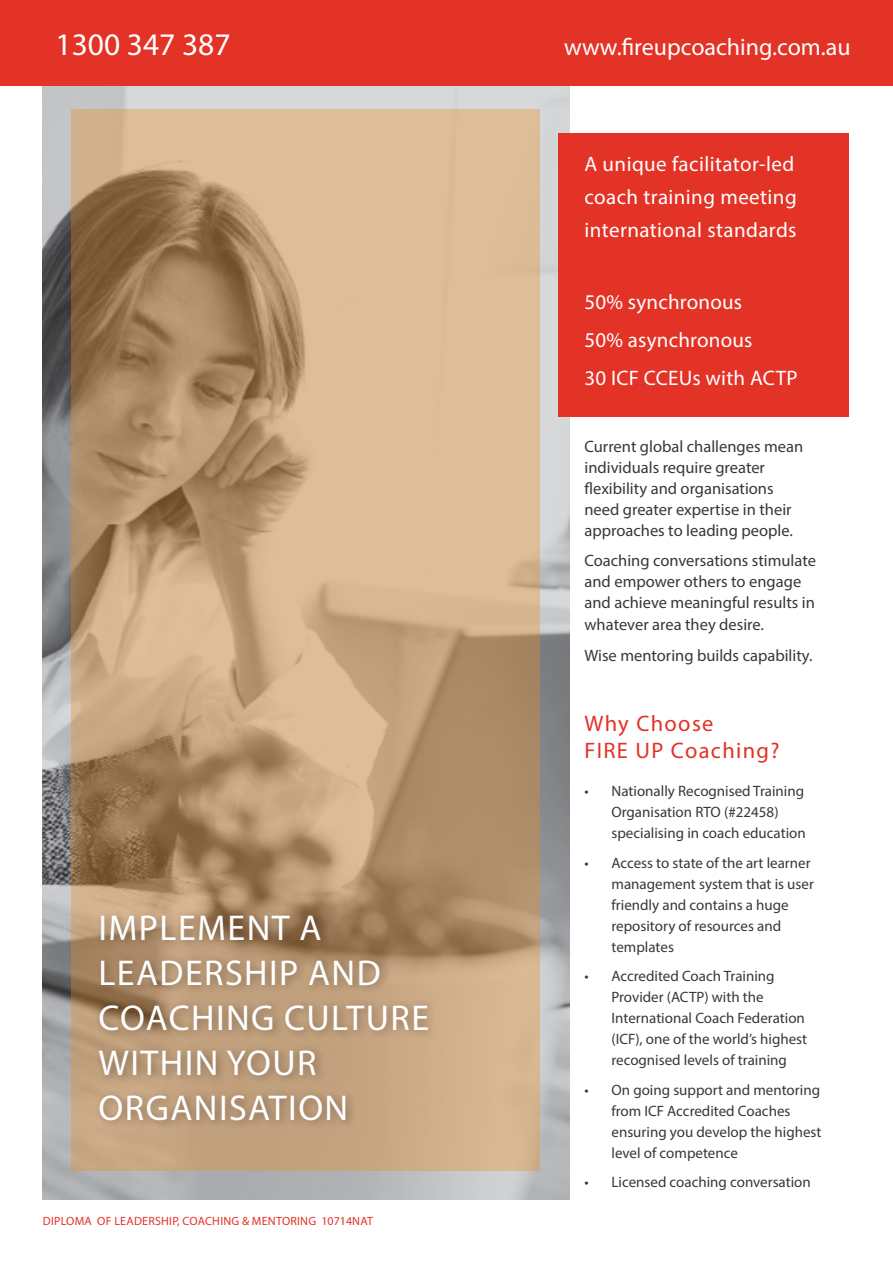
<style>
.page{position:relative;width:893px;height:1263px;background:#fff}
.page>*{position:absolute;margin:0;border:0;box-sizing:border-box;transform-origin:0 0}
.t1{font:36px/45px "Myriad Pro";letter-spacing:.04em;color:#fff}
.t2{font:31.5px "Myriad Pro";color:#fff}
.t3{font:24px "Myriad Pro";color:#fff}
.t4{font:22.5px/27px "Myriad Pro";letter-spacing:.06em;color:#e33226}
.t5{font:21px/33px "Myriad Pro";letter-spacing:.015em;color:#fff;text-align:justify}
.t6{font:16.5px/21px "Myriad Pro";color:#383839}
.t7{font:15px/21px "Myriad Pro";color:#383839}
.t8{font:12px "Myriad Pro";letter-spacing:.02em;color:#e33226}
</style>
<div class="page">
<img style="left:43px;top:85px;width:527px;height:1114px">
<div style="left:558px;top:133px;width:291px;height:284px;background:#e33226"></div>
<div style="left:0;top:0;width:893px;height:85px;background:#e33226"></div>
<svg style="left:71px;top:109px;width:469px;height:1062px;background:#c3a17e"></svg>
<div style="left:94px;top:909px;width:345px;height:221px;background:#000;opacity:.3"></div>
<h2 class="t2" style="left:56px;top:25px;width:176px">1300 347 387</h2>
<h3 class="t3" style="left:564px;top:33px;width:288px">www.fireupcoaching.com.au</h3>
<h3 class="t5" style="left:584px;top:147px;width:214px">A unique facilitator-led coach training meeting international standards</h3>
<h3 class="t5" style="left:584px;top:283px;width:215px;line-height:38px;text-align:left">50% synchronous<br>50% asynchronous<br>30 ICF CCEUs with ACTP</h3>
<h1 class="t1" style="left:99px;top:904px;width:332px">IMPLEMENT A<br>LEADERSHIP AND<br>COACHING CULTURE<br>WITHIN YOUR<br>ORGANISATION</h1>
<p class="t8" style="left:43px;top:1214px;width:332px">DIPLOMA OF LEADERSHIP, COACHING &amp; MENTORING 10714NAT</p>
<p class="t6" style="left:584px;top:436px;width:220px">Current global challenges mean individuals require greater flexibility and organisations need greater expertise in their approaches to leading people.</p>
<p class="t6" style="left:584px;top:550px;width:233px">Coaching conversations stimulate and empower others to engage and achieve meaningful results in</p>
<p class="t6" style="left:584px;top:609px;width:230px;line-height:31px">whatever area they desire.<br>Wise mentoring builds capability.</p>
<h3 class="t4" style="left:584px;top:710px;width:197px">Why Choose<br>FIRE UP Coaching?</h3>
<p class="t7" style="left:611px;top:780px;width:196px;text-indent:-27px">• Nationally Recognised Training<br>Organisation RTO (#22458) specialising in coach education</p>
<p class="t7" style="left:611px;top:852px;width:204px;text-indent:-27px">• Access to state of the art learner management system that is user friendly and contains a huge repository of resources and templates</p>
<p class="t7" style="left:611px;top:965px;width:197px;text-indent:-27px">• Accredited Coach Training<br>Provider (ACTP) with the<br>International Coach Federation (ICF), one of the world’s highest recognised levels of training</p>
<p class="t7" style="left:611px;top:1079px;width:211px;text-indent:-27px">• On going support and mentoring from ICF Accredited Coaches ensuring you develop the highest level of competence</p>
<p class="t7" style="left:584px;top:1171px;width:228px">• Licensed coaching conversation</p>
</div>
